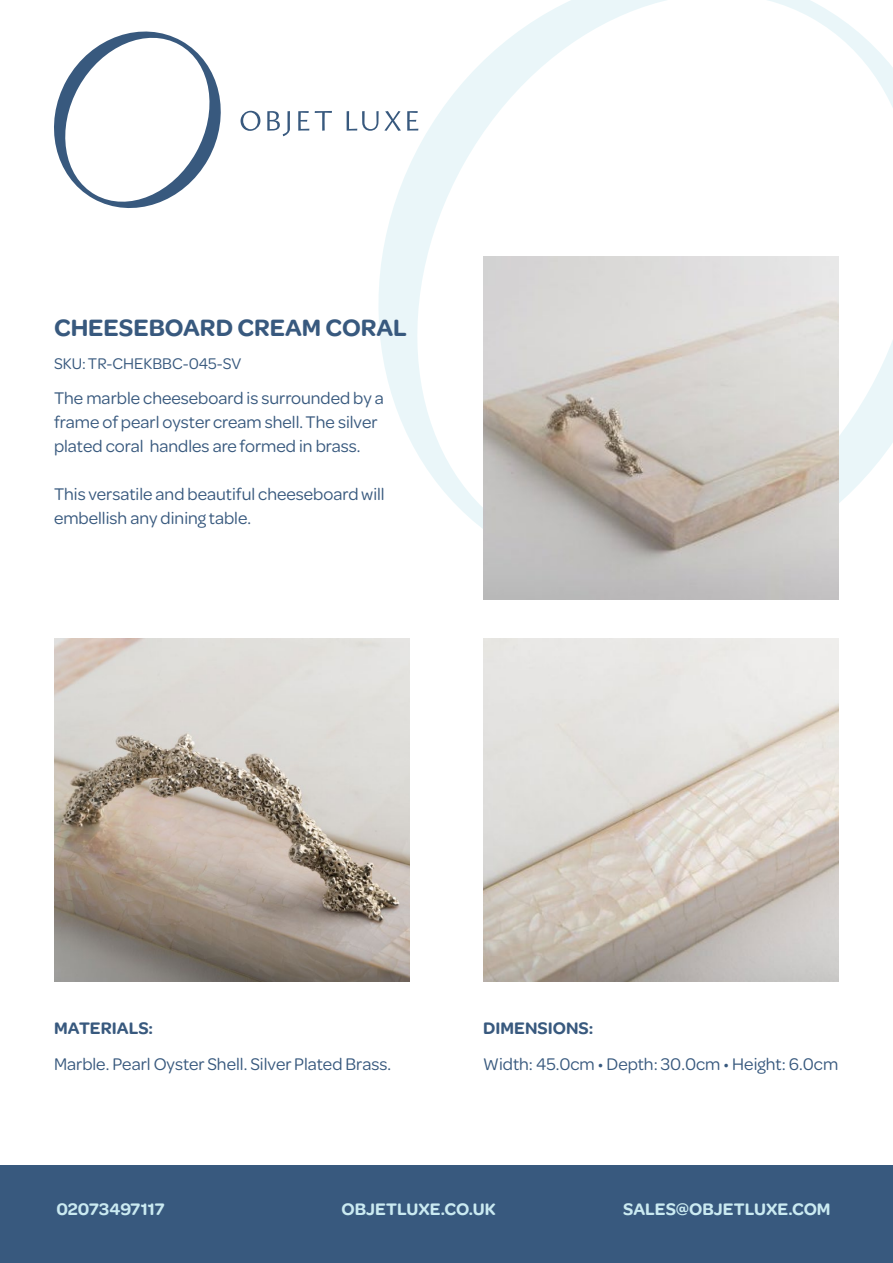
<style>
.page{position:relative;width:893px;height:1263px;background:#fff}
.page>*{position:absolute;margin:0;border:0;box-sizing:border-box;transform-origin:0 0}
.t1{font:600 25.5px "Omnes";color:#38597e}
.t2{font:18px/24px "Omnes";color:#38597e}
.t3{font:600 18px "Omnes";color:#caeaf1}
.t4{font:600 18px "Omnes";color:#38597e}
.t5{font:16.5px "Omnes";color:#38597e}
</style>
<div class="page">
<svg style="left:378px;top:0;width:515px;height:529px"></svg>
<div style="left:0;top:1166px;width:893px;height:97px;background:#38597e"></div>
<svg style="left:241px;top:111px;width:19px;height:20px"></svg>
<svg style="left:267px;top:111px;width:23px;height:25px"></svg>
<svg style="left:298px;top:111px;width:11px;height:20px"></svg>
<svg style="left:315px;top:111px;width:17px;height:20px"></svg>
<svg style="left:347px;top:111px;width:54px;height:20px"></svg>
<svg style="left:407px;top:111px;width:11px;height:20px"></svg>
<svg style="left:54px;top:31px;width:167px;height:177px"></svg>
<img style="left:483px;top:639px;width:356px;height:342px">
<img style="left:54px;top:639px;width:356px;height:342px">
<img style="left:483px;top:257px;width:356px;height:342px">
<p class="t1" style="left:54px;top:313px;width:355px">CHEESEBOARD CREAM CORAL</p>
<p class="t5" style="left:54px;top:353px;width:189px">SKU: TR-CHEKBBC-045-SV</p>
<p class="t2" style="left:54px;top:385px;width:331px">The marble cheeseboard is surrounded by a frame of pearl oyster cream shell. The silver plated coral handles are formed in brass.</p>
<p class="t2" style="left:54px;top:481px;width:332px">This versatile and beautiful cheeseboard will embellish any dining table.</p>
<p class="t4" style="left:54px;top:1018px;width:101px">MATERIALS:</p>
<p class="t4" style="left:483px;top:1018px;width:112px">DIMENSIONS:</p>
<p class="t2" style="left:54px;top:1051px;width:339px">Marble. Pearl Oyster Shell. Silver Plated Brass.</p>
<p class="t2" style="left:483px;top:1051px;width:357px">Width: 45.0cm • Depth: 30.0cm • Height: 6.0cm</p>
<p class="t3" style="left:56px;top:1199px;width:110px">02073497117</p>
<p class="t3" style="left:342px;top:1199px;width:156px">OBJETLUXE.CO.UK</p>
<p class="t3" style="left:623px;top:1199px;width:209px">SALES@OBJETLUXE.COM</p>
</div>
